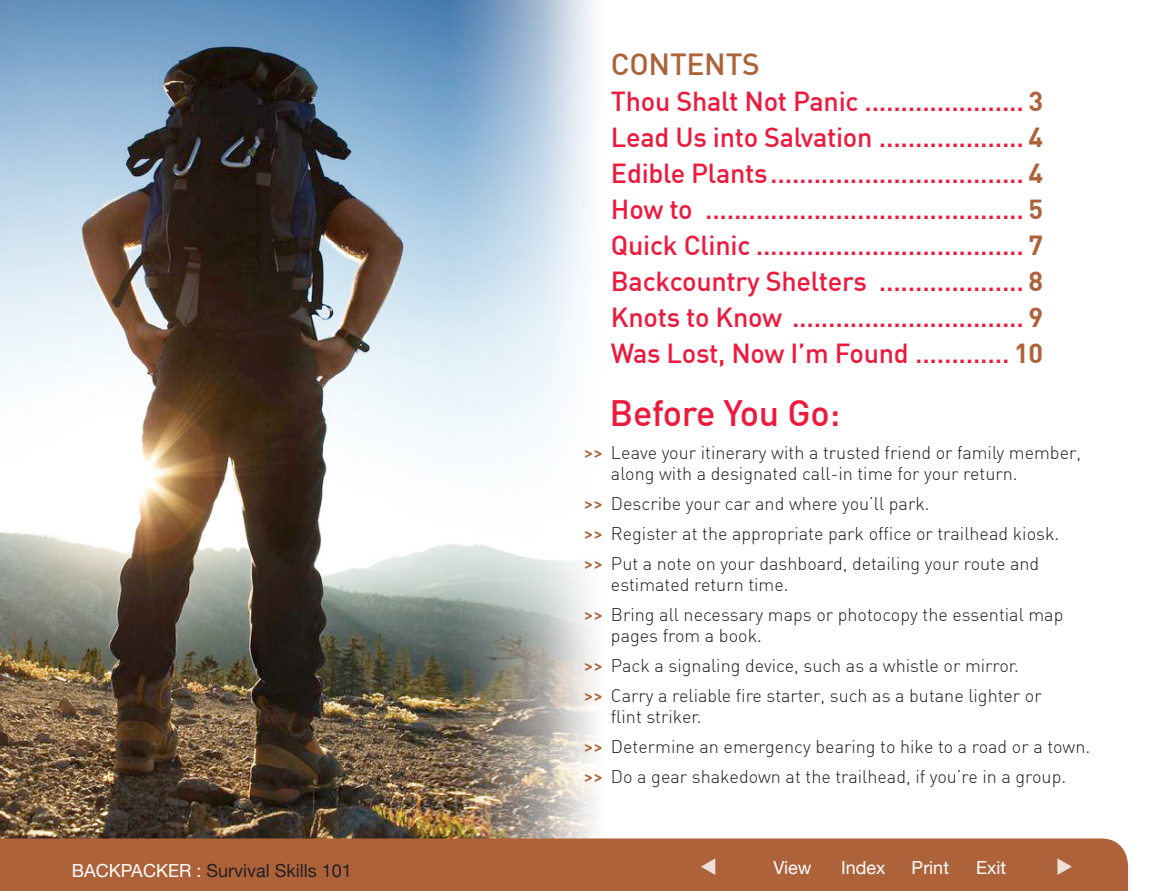
<style>
.page{position:relative;width:1163px;height:891px;background:#fff}
.page>*{position:absolute;margin:0;border:0;box-sizing:border-box;transform-origin:0 0}
.t1{font:500 36px "DIN";letter-spacing:-.01em;color:#ed1a3e}
.t2{font:500 30px "DIN";letter-spacing:-.01em;color:#ad623a}
.t3{font:500 27px "DIN";letter-spacing:-.01em;color:#ed1a3e}
.t4{font:18px/21px "DIN Light Alternate";color:#231f20}
.t5{font:18px "Helvetica Neue";color:#231f20}
.t6{font:18px "Helvetica Neue";color:#fff}
.s1{font-weight:700;color:#ad623a}
.s2{font-family:"DIN";font-weight:500;color:#ad623a}
.s3{color:#fff}
</style>
<div class="page">
<img style="left:0;top:0;width:596px;height:838px">
<div style="left:0;top:838px;width:1127px;height:53px;background:#ad623a"></div>
<svg style="left:1057px;top:858px;width:14px;height:17px"></svg>
<svg style="left:700px;top:858px;width:15px;height:17px"></svg>
<p class="t2" style="left:610px;top:45px;width:150px">CONTENTS</p>
<p class="t3" style="left:610px;top:84px;width:434px">Thou Shalt Not Panic ...................... <span class="s1">3</span></p>
<p class="t3" style="left:610px;top:120px;width:434px">Lead Us into Salvation .................... <span class="s1">4</span></p>
<p class="t3" style="left:610px;top:156px;width:434px">Edible Plants................................... <span class="s1">4</span></p>
<p class="t3" style="left:610px;top:192px;width:434px">How to ............................................ <span class="s1">5</span></p>
<p class="t3" style="left:610px;top:228px;width:434px">Quick Clinic ..................................... <span class="s1">7</span></p>
<p class="t3" style="left:610px;top:264px;width:434px">Backcountry Shelters .................... <span class="s1">8</span></p>
<p class="t3" style="left:610px;top:300px;width:434px">Knots to Know ................................ <span class="s1">9</span></p>
<p class="t3" style="left:610px;top:336px;width:434px">Was Lost, Now I’m Found ............. <span class="s1">10</span></p>
<p class="t1" style="left:609px;top:390px;width:232px">Before You Go:</p>
<p class="t4" style="left:610px;top:442px;width:471px;text-indent:-27px"><span class="s2">&gt;&gt;</span> Leave your itinerary with a trusted friend or family member, along with a designated call-in time for your return.</p>
<p class="t4" style="left:583px;top:493px;width:347px"><span class="s2">&gt;&gt;</span> Describe your car and where you’ll park.</p>
<p class="t4" style="left:583px;top:523px;width:476px"><span class="s2">&gt;&gt;</span> Register at the appropriate park office or trailhead kiosk.</p>
<p class="t4" style="left:583px;top:553px;width:456px"><span class="s2">&gt;&gt;</span> Put a note on your dashboard, detailing your route and</p>
<p class="t4" style="left:610px;top:574px;width:179px">estimated return time.</p>
<p class="t4" style="left:583px;top:604px;width:481px"><span class="s2">&gt;&gt;</span> Bring all necessary maps or photocopy the essential map</p>
<p class="t4" style="left:610px;top:625px;width:152px">pages from a book.</p>
<p class="t4" style="left:583px;top:655px;width:436px"><span class="s2">&gt;&gt;</span> Pack a signaling device, such as a whistle or mirror.</p>
<p class="t4" style="left:583px;top:685px;width:459px"><span class="s2">&gt;&gt;</span> Carry a reliable fire starter, such as a butane lighter or</p>
<p class="t4" style="left:610px;top:706px;width:92px">flint striker.</p>
<p class="t4" style="left:583px;top:736px;width:507px"><span class="s2">&gt;&gt;</span> Determine an emergency bearing to hike to a road or a town.</p>
<p class="t4" style="left:583px;top:766px;width:483px"><span class="s2">&gt;&gt;</span> Do a gear shakedown at the trailhead, if you’re in a group.</p>
<p class="t5" style="left:72px;top:860px;width:281px"><span class="s3">BACKPACKER :</span> Survival Skills 101</p>
<p class="t6" style="left:773px;top:857px;width:39px">View</p>
<p class="t6" style="left:840px;top:857px;width:46px">Index</p>
<p class="t6" style="left:911px;top:857px;width:39px">Print</p>
<p class="t6" style="left:975px;top:857px;width:31px">Exit</p>
</div>
